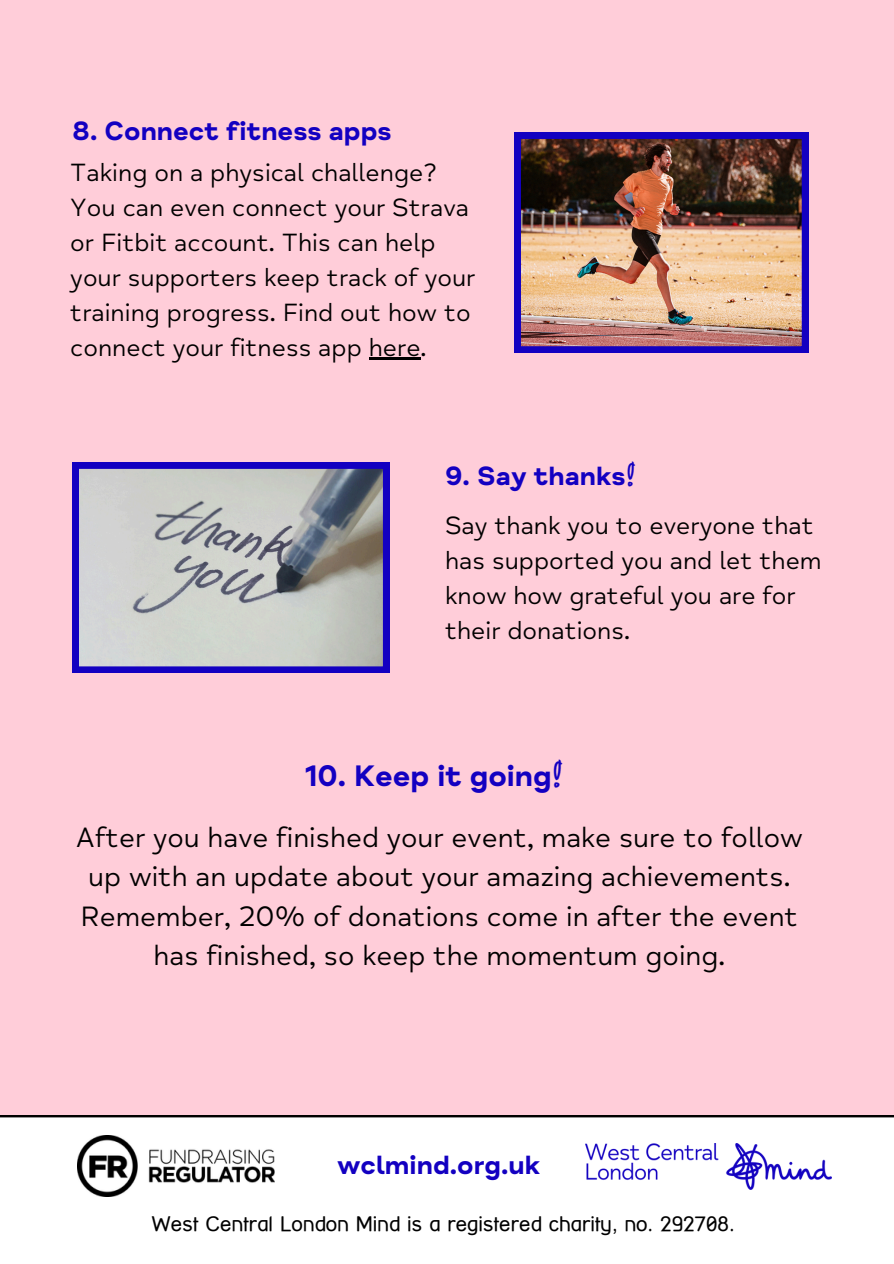
<style>
.page{position:relative;width:894px;height:1264px;background:#fff}
.page>*{position:absolute;margin:0;border:0;box-sizing:border-box;transform-origin:0 0}
.t1{font:30.3px "Mind Meridian Display";color:#1300c1}
.t2{font:28.65px/39.2px "Mind Meridian";color:#000;text-align:center}
.t3{font:27px "Mind Meridian Display";color:#1300c1}
.t4{font:25.5px/34.8px "Mind Meridian";color:#000}
.t5{font:20.55px "Street Corner";color:#000}
</style>
<div class="page">
<div style="left:0;top:0;width:893px;height:1263px;background:#ffcdd9"></div>
<div style="left:0;top:1115px;width:893px;height:148px;background:#fff"></div>
<img style="left:585px;top:1143px;width:246px;height:46px">
<img style="left:78px;top:1135px;width:197px;height:61px">
<img style="left:514px;top:132px;width:293px;height:221px">
<svg style="left:72px;top:462px;width:317px;height:210px"></svg>
<hr style="left:368px;top:358px;width:52px;height:2px;background:#000">
<h1 class="t3" style="left:72px;top:114px;width:321px">8. Connect fitness apps</h1>
<h1 class="t4" style="left:70px;top:155px;width:406px">Taking on a physical challenge?<br>You can even connect your Strava or Fitbit account. This can help your supporters keep track of your training progress. Find out how to connect your fitness app here.</h1>
<p class="t3" style="left:445px;top:460px;width:192px">9. Say thanks!</p>
<p class="t4" style="left:445px;top:508px;width:378px">Say thank you to everyone that has supported you and let them know how grateful you are for their donations.</p>
<h2 class="t1" style="left:305px;top:757px;width:259px">10. Keep it going!</h2>
<h2 class="t2" style="left:76px;top:818px;width:728px">After you have finished your event, make sure to follow up with an update about your amazing achievements.<br>Remember, 20% of donations come in after the event has finished, so keep the momentum going.</h2>
<h2 class="t3" style="left:337px;top:1148px;width:205px">wclmind.org.uk</h2>
<h2 class="t5" style="left:151px;top:1211px;width:584px">West Central London Mind is a registered charity, no. 292708.</h2>
</div>
